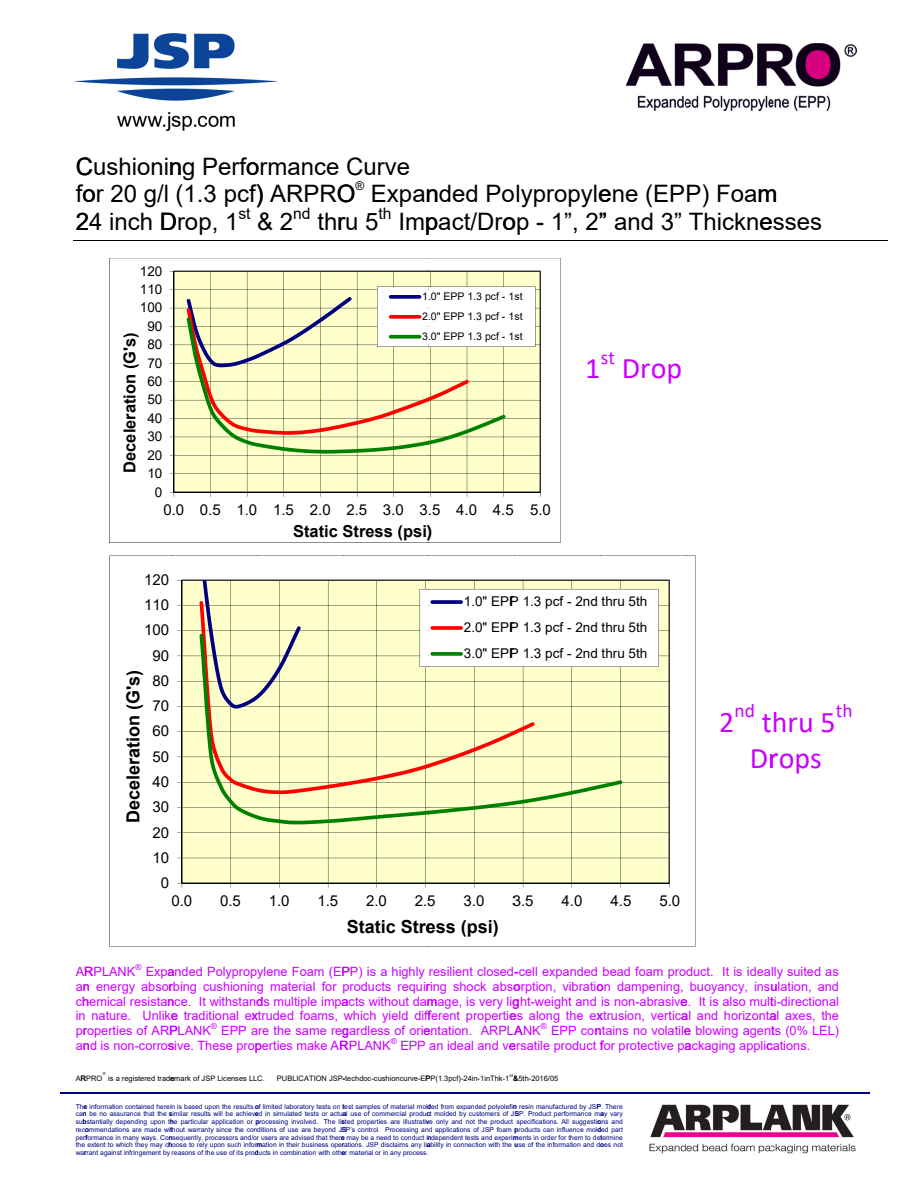
<style>
.page{position:relative;width:918px;height:1188px;background:#fff}
.page>*{position:absolute;margin:0;border:0;box-sizing:border-box;transform-origin:0 0}
.t1{font:30px "Calibri";color:#c0f}
.t2{font:24px "Arial";color:#000}
.t3{font:19.5px "Calibri";color:#c0f}
.t4{font:700 18px "Arial";color:#000}
.t5{font:700 16.5px "Arial";color:#000}
.t6{font:15.75px "Arial";color:#000}
.t7{font:15px "Arial";color:#000}
.t8{font:13.5px/26px "Arial";color:#000;text-align:justify}
.t9{font:12.75px/14.7px "Arial";color:#c0f}
.t10{font:12px "Arial";color:#000}
.t11{font:10.5px/20px "Arial";color:#000;text-align:justify}
.t12{font:8.25px "Arial";color:#c0f}
.t13{font:7.5px "Arial";color:#000}
.t14{font:6.75px/7.8px "Arial";letter-spacing:.005em;color:#000080}
.t15{font:4.5px "Arial";color:#000}
.s1{color:#fff}
</style>
<div class="page">
<svg style="left:60px;top:1093px;width:26px;height:1px"></svg>
<img style="left:76px;top:34px;width:181px;height:97px">
<svg style="left:73px;top:240px;width:13px;height:1px"></svg>
<hr style="left:86px;top:1093px;width:86px;height:1px;background:#000080">
<hr style="left:86px;top:240px;width:86px;height:1px;background:#000">
<hr style="left:172px;top:1093px;width:85px;height:1px;background:#000080">
<hr style="left:172px;top:240px;width:85px;height:1px;background:#000">
<hr style="left:257px;top:1093px;width:86px;height:1px;background:#000080">
<img style="left:257px;top:79px;width:19px;height:4px">
<hr style="left:257px;top:240px;width:86px;height:1px;background:#000">
<hr style="left:343px;top:1093px;width:86px;height:1px;background:#000080">
<hr style="left:343px;top:240px;width:86px;height:1px;background:#000">
<hr style="left:429px;top:1093px;width:86px;height:1px;background:#000080">
<hr style="left:429px;top:240px;width:86px;height:1px;background:#000">
<hr style="left:515px;top:1093px;width:85px;height:1px;background:#000080">
<hr style="left:515px;top:240px;width:85px;height:1px;background:#000">
<svg style="left:109px;top:258px;width:452px;height:285px"></svg>
<hr style="left:600px;top:1093px;width:86px;height:1px;background:#000080">
<img style="left:649px;top:1104px;width:207px;height:50px">
<img style="left:626px;top:44px;width:231px;height:66px">
<hr style="left:600px;top:240px;width:86px;height:1px;background:#000">
<hr style="left:686px;top:1093px;width:86px;height:1px;background:#000080">
<hr style="left:686px;top:240px;width:86px;height:1px;background:#000">
<svg style="left:109px;top:556px;width:587px;height:390px"></svg>
<hr style="left:772px;top:1093px;width:86px;height:1px;background:#000080">
<hr style="left:772px;top:240px;width:86px;height:1px;background:#000">
<svg style="left:858px;top:1093px;width:12px;height:1px"></svg>
<hr style="left:858px;top:240px;width:30px;height:1px;background:#000">
<h2 class="t2" style="left:76px;top:157px;width:336px">Cushioning Performance Curve</h2>
<h2 class="t2" style="left:76px;top:212px;width:164px">24 inch Drop, 1</h2>
<h3 class="t10" style="left:355px;top:181px;width:10px">®</h3>
<h2 class="t2" style="left:371px;top:185px;width:408px">Expanded Polypropylene (EPP) Foam</h2>
<h3 class="t6" style="left:379px;top:207px;width:15px">th</h3>
<h2 class="t2" style="left:398px;top:212px;width:425px">Impact/Drop - 1”, 2” and 3” Thicknesses</h2>
<h2 class="t2" style="left:76px;top:185px;width:281px">for 20 g/l (1.3 pcf) ARPRO</h2>
<h2 class="t2" style="left:257px;top:212px;width:38px">&amp; 2</h2>
<h3 class="t6" style="left:293px;top:207px;width:19px">nd</h3>
<h2 class="t2" style="left:317px;top:212px;width:63px">thru 5</h2>
<h3 class="t6" style="left:238px;top:207px;width:14px">st</h3>
<h3 class="t8" style="left:140px;top:259px;width:24px">120</h3>
<h3 class="t8" style="left:140px;top:278px;width:24px">110</h3>
<h3 class="t8" style="left:140px;top:296px;width:24px">100</h3>
<h3 class="t5" style="left:124px;top:473px;width:156px;rotate:-90deg">Deceleration (G's) <span class="s1">.</span></h3>
<h3 class="t8" style="left:147px;top:314px;width:16px">90</h3>
<h3 class="t8" style="left:147px;top:333px;width:16px">80</h3>
<h3 class="t8" style="left:147px;top:351px;width:16px">70</h3>
<h3 class="t8" style="left:147px;top:370px;width:16px">60</h3>
<h3 class="t8" style="left:147px;top:388px;width:16px">50</h3>
<h3 class="t8" style="left:147px;top:406px;width:16px">40</h3>
<h3 class="t8" style="left:147px;top:425px;width:16px">30</h3>
<h3 class="t8" style="left:147px;top:443px;width:16px">20</h3>
<h3 class="t8" style="left:147px;top:462px;width:16px">10</h3>
<h3 class="t8" style="left:155px;top:480px;width:9px">0</h3>
<h3 class="t7" style="left:164px;top:504px;width:95px">0.0 0.5 1.0</h3>
<h3 class="t7" style="left:144px;top:574px;width:27px">120</h3>
<h3 class="t7" style="left:144px;top:599px;width:27px">110</h3>
<h3 class="t7" style="left:144px;top:625px;width:27px">100</h3>
<h3 class="t4" style="left:126px;top:823px;width:170px;rotate:-90deg">Deceleration (G's) <span class="s1">.</span></h3>
<h3 class="t7" style="left:152px;top:650px;width:18px">90</h3>
<h3 class="t7" style="left:152px;top:675px;width:18px">80</h3>
<h3 class="t7" style="left:152px;top:700px;width:18px">70</h3>
<h3 class="t7" style="left:152px;top:726px;width:18px">60</h3>
<h3 class="t7" style="left:152px;top:751px;width:18px">50</h3>
<h3 class="t7" style="left:152px;top:776px;width:18px">40</h3>
<h3 class="t7" style="left:152px;top:801px;width:18px">30</h3>
<h3 class="t7" style="left:152px;top:827px;width:18px">20</h3>
<h3 class="t7" style="left:152px;top:852px;width:18px">10</h3>
<h3 class="t7" style="left:161px;top:877px;width:10px">0</h3>
<h3 class="t7" style="left:171px;top:895px;width:22px">0.0</h3>
<h3 class="t7" style="left:220px;top:895px;width:22px">0.5</h3>
<h3 class="t11" style="left:422px;top:288px;width:102px">1.0" EPP 1.3 pcf - 1st 2.0" EPP 1.3 pcf - 1st 3.0" EPP 1.3 pcf - 1st</h3>
<h3 class="t3" style="left:601px;top:349px;width:16px">st</h3>
<h1 class="t1" style="left:585px;top:356px;width:17px">1</h1>
<h1 class="t1" style="left:622px;top:356px;width:62px">Drop</h1>
<h3 class="t7" style="left:273px;top:504px;width:59px">1.5 2.0</h3>
<h3 class="t5" style="left:293px;top:525px;width:141px">Static Stress (psi)</h3>
<h3 class="t7" style="left:346px;top:504px;width:169px">2.5 3.0 3.5 4.0 4.5</h3>
<h3 class="t7" style="left:530px;top:504px;width:22px">5.0</h3>
<h3 class="t8" style="left:464px;top:590px;width:185px">1.0" EPP 1.3 pcf - 2nd thru 5th 2.0" EPP 1.3 pcf - 2nd thru 5th 3.0" EPP 1.3 pcf - 2nd thru 5th</h3>
<h3 class="t7" style="left:269px;top:895px;width:22px">1.0</h3>
<h3 class="t7" style="left:318px;top:895px;width:22px">1.5</h3>
<h3 class="t7" style="left:366px;top:895px;width:22px">2.0</h3>
<h3 class="t7" style="left:415px;top:895px;width:22px">2.5</h3>
<h3 class="t4" style="left:347px;top:920px;width:153px">Static Stress (psi)</h3>
<h3 class="t7" style="left:464px;top:895px;width:22px">3.0</h3>
<h3 class="t7" style="left:513px;top:895px;width:22px">3.5</h3>
<h3 class="t7" style="left:562px;top:895px;width:22px">4.0</h3>
<h3 class="t7" style="left:611px;top:895px;width:22px">4.5</h3>
<h3 class="t7" style="left:659px;top:895px;width:22px">5.0</h3>
<h3 class="t3" style="left:734px;top:703px;width:22px">nd</h3>
<h1 class="t1" style="left:719px;top:709px;width:17px">2</h1>
<h3 class="t3" style="left:836px;top:703px;width:18px">th</h3>
<h1 class="t1" style="left:762px;top:709px;width:76px">thru 5</h1>
<h1 class="t1" style="left:750px;top:746px;width:74px">Drops</h1>
<p class="t12" style="left:135px;top:964px;width:8px">®</p>
<h3 class="t9" style="left:146px;top:966px;width:695px">Expanded Polypropylene Foam (EPP) is a highly resilient closed-cell expanded bead foam product. It is ideally suited as</h3>
<h3 class="t9" style="left:92px;top:1010px;width:342px">nature. Unlike traditional extruded foams, which yield diff</h3>
<p class="t9" style="left:76px;top:966px;width:765px">ARPLANK<br>an energy absorbing cushioning material for<br>chemical resistance. It withstands multiple impacts without damage, is very light-weight and is non-abrasive. It is also multi-directional in<br>properties of ARPLANK<br>and is non-corrosive. These properties make ARPLANK</p>
<p class="t13" style="left:76px;top:1075px;width:191px">ARPRO is a registered trademark of JSP Licenses LLC.</p>
<h3 class="t9" style="left:342px;top:980px;width:343px">products requiring shock absorption, vibration dampening,</h3>
<h3 class="t9" style="left:690px;top:980px;width:151px">buoyancy, insulation, and</h3>
<h3 class="t9" style="left:428px;top:1010px;width:413px">ferent properties along the extrusion, vertical and horizontal axes, the</h3>
<p class="t12" style="left:211px;top:1023px;width:8px">®</p>
<h3 class="t9" style="left:221px;top:1024px;width:321px">EPP are the same regardless of orientation. ARPLANK</h3>
<p class="t13" style="left:277px;top:1075px;width:234px">PUBLICATION JSP-techdoc-cushioncurve-EPP(1.3pcf)-24in-1inThk-1</p>
<p class="t12" style="left:541px;top:1023px;width:8px">®</p>
<h3 class="t9" style="left:551px;top:1024px;width:289px">EPP contains no volatile blowing agents (0% LEL)</h3>
<p class="t13" style="left:514px;top:1075px;width:46px">&amp;5th-2016/05</p>
<p class="t12" style="left:391px;top:1038px;width:8px">®</p>
<h3 class="t9" style="left:400px;top:1039px;width:411px">EPP an ideal and versatile product for protective packaging applications.</h3>
<p class="t15" style="left:509px;top:1074px;width:5px">st</p>
<p class="t14" style="left:76px;top:1103px;width:549px">The information contained herein is based upon the results of limited laboratory tests on test samples of material molded from expanded polyolefin resin manufactured by JSP. There can be no assurance that the similar results will be achieved in simulated tests or actual use of commercial product molded by customers of JSP. Product performance may vary substantially depending upon the particular application or processing involved. The listed properties are illustrative only and not the product<br>recommendations are made without warranty since the conditions of use are beyond JSP’s control. Processing and applications of JSP foam products can influence molded part performance in many ways. Consequently, processors and/or users are advised that there may be a need to conduct independent tests and experiments in order for them to determine the extent to which they may choose to rely upon such information in their business operations. JSP disclaims any liability in connection with the use of the information and does not warrant against infringement by reasons of the use of its products in combination with other material or in any process.</p>
<p class="t14" style="left:516px;top:1118px;width:108px">specifications. All suggestions and</p>
</div>
